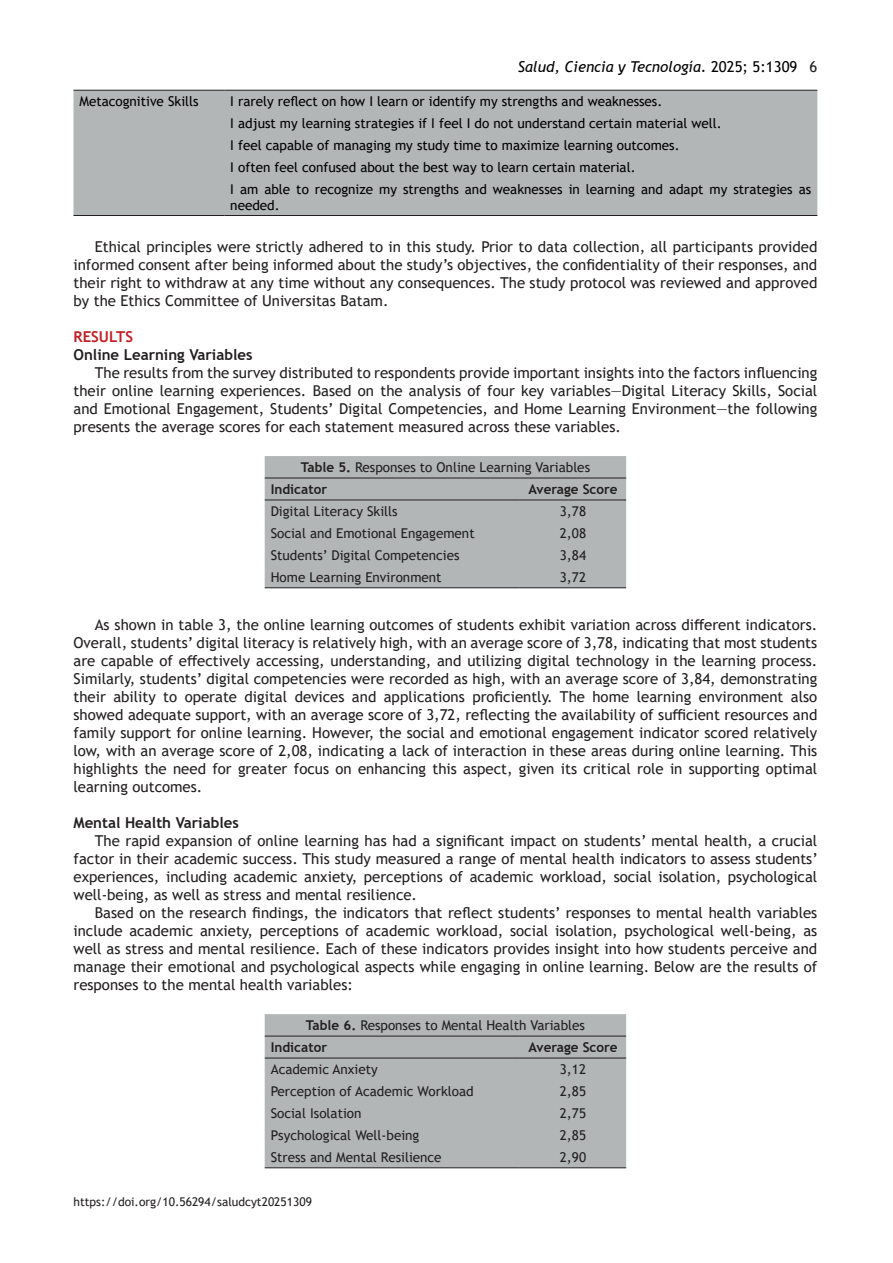
<style>
.page{position:relative;width:893px;height:1263px;background:#fff}
.page>*{position:absolute;margin:0;border:0;box-sizing:border-box;transform-origin:0 0}
.t1{font:15px/18px "Trebuchet MS";color:#231f20;text-align:justify}
.t2{font:700 15px "Trebuchet MS";color:#231f20}
.t3{font:italic 15px "Trebuchet MS";color:#000}
.t4{font:700 15px "Trebuchet MS";color:#c22025}
.t5{font:13.5px/15.6px "Trebuchet MS";color:#000001}
.t6{font:13.5px "Trebuchet MS";color:#231f20}
.t7{font:700 13.5px "Trebuchet MS";color:#231f20}
.t8{font:12px "Trebuchet MS";color:#231f20}
.s1{font-style:normal}
.s2{font-style:normal;color:#231f20}
.s3{font-weight:700}
</style>
<div class="page">
<div style="left:74px;top:91px;width:743px;height:124px;background:#b2b6b6"></div>
<hr style="left:74px;top:90px;width:150px;height:1px;background:#231f20">
<hr style="left:224px;top:90px;width:593px;height:1px;background:#231f20">
<hr style="left:74px;top:215px;width:150px;height:1px;background:#231f20">
<hr style="left:224px;top:215px;width:593px;height:1px;background:#231f20">
<div style="left:265px;top:456px;width:361px;height:131px;background:#b2b6b6"></div>
<hr style="left:265px;top:478px;width:255px;height:1px;background:#231f20">
<hr style="left:520px;top:478px;width:106px;height:1px;background:#231f20">
<hr style="left:265px;top:500px;width:255px;height:1px;background:#231f20">
<hr style="left:520px;top:500px;width:106px;height:1px;background:#231f20">
<hr style="left:265px;top:587px;width:255px;height:1px;background:#231f20">
<hr style="left:520px;top:587px;width:106px;height:1px;background:#231f20">
<div style="left:265px;top:1014px;width:361px;height:153px;background:#b2b6b6"></div>
<hr style="left:265px;top:1036px;width:255px;height:1px;background:#231f20">
<hr style="left:520px;top:1036px;width:106px;height:1px;background:#231f20">
<hr style="left:265px;top:1058px;width:255px;height:1px;background:#231f20">
<hr style="left:520px;top:1058px;width:106px;height:1px;background:#231f20">
<hr style="left:265px;top:1167px;width:255px;height:1px;background:#231f20">
<hr style="left:520px;top:1167px;width:106px;height:1px;background:#231f20">
<p class="t3" style="left:518px;top:58px;width:301px">Salud, Ciencia y Tecnología. <span class="s1">2025; 5:1309</span> <span class="s2">6</span></p>
<p class="t5" style="left:80px;top:93px;width:121px">Metacognitive Skills</p>
<p class="t5" style="left:230px;top:93px;width:434px">I rarely reflect on how I learn or identify my strengths and weaknesses.</p>
<p class="t5" style="left:230px;top:115px;width:493px">I adjust my learning strategies if I feel I do not understand certain material well.</p>
<p class="t5" style="left:230px;top:137px;width:451px">I feel capable of managing my study time to maximize learning outcomes.</p>
<p class="t5" style="left:230px;top:159px;width:407px">I often feel confused about the best way to learn certain material.</p>
<p class="t5" style="left:230px;top:181px;width:582px">I am able to recognize my strengths and weaknesses in learning and adapt my strategies as needed.</p>
<p class="t1" style="left:74px;top:238px;width:745px;text-indent:21px">Ethical principles were strictly adhered to in this study. Prior to data collection, all participants provided informed consent after being informed about the study’s objectives, the confidentiality of their responses, and their right to withdraw at any time without any consequences. The study protocol was reviewed and approved by the Ethics Committee of Universitas Batam.</p>
<p class="t4" style="left:74px;top:327px;width:61px">RESULTS</p>
<p class="t2" style="left:74px;top:345px;width:181px">Online Learning Variables</p>
<p class="t1" style="left:74px;top:364px;width:745px;text-indent:21px">The results from the survey distributed to respondents provide important insights into the factors influencing their online learning experiences. Based on the analysis of four key variables—Digital Literacy Skills, Social and Emotional Engagement, Students’ Digital Competencies, and Home Learning Environment—the following presents the average scores for each statement measured across these variables.</p>
<p class="t6" style="left:301px;top:459px;width:291px"><span class="s3">Table 5.</span> Responses to Online Learning Variables</p>
<p class="t7" style="left:271px;top:481px;width:58px">Indicator</p>
<p class="t7" style="left:528px;top:481px;width:91px">Average Score</p>
<p class="t6" style="left:271px;top:503px;width:128px">Digital Literacy Skills</p>
<p class="t6" style="left:560px;top:503px;width:28px">3,78</p>
<p class="t6" style="left:271px;top:525px;width:205px">Social and Emotional Engagement</p>
<p class="t6" style="left:560px;top:525px;width:28px">2,08</p>
<p class="t6" style="left:271px;top:546px;width:190px">Students’ Digital Competencies</p>
<p class="t6" style="left:560px;top:546px;width:28px">3,84</p>
<p class="t6" style="left:271px;top:568px;width:172px">Home Learning Environment</p>
<p class="t6" style="left:560px;top:568px;width:28px">3,72</p>
<p class="t1" style="left:74px;top:616px;width:745px;text-indent:21px">As shown in table 3, the online learning outcomes of students exhibit variation across different indicators.<br>Overall, students’ digital literacy is relatively high, with an average score of 3,78, indicating that most students are capable of effectively accessing, understanding, and utilizing digital technology in the learning process.<br>Similarly, students’ digital competencies were recorded as high, with an average score of 3,84, demonstrating their ability to operate digital devices and applications proficiently. The home learning environment also showed adequate support, with an average score of 3,72, reflecting the availability of sufficient resources and family support for online learning. However, the social and emotional engagement indicator scored relatively low, with an average score of 2,08, indicating a lack of interaction in these areas during online learning. This highlights the need for greater focus on enhancing this aspect, given its critical role in supporting optimal learning outcomes.</p>
<p class="t2" style="left:74px;top:813px;width:167px">Mental Health Variables</p>
<p class="t1" style="left:74px;top:832px;width:746px;text-indent:21px">The rapid expansion of online learning has had a significant impact on students’ mental health, a crucial factor in their academic success. This study measured a range of mental health indicators to assess students’ experiences, including academic anxiety, perceptions of academic workload, social isolation, psychological well-being, as well as stress and mental resilience.</p>
<p class="t1" style="left:74px;top:904px;width:745px;text-indent:21px">Based on the research findings, the indicators that reflect students’ responses to mental health variables include academic anxiety, perceptions of academic workload, social isolation, psychological well-being, as well as stress and mental resilience. Each of these indicators provides insight into how students perceive and manage their emotional and psychological aspects while engaging in online learning. Below are the results of responses to the mental health variables:</p>
<p class="t6" style="left:306px;top:1017px;width:281px"><span class="s3">Table 6.</span> Responses to Mental Health Variables</p>
<p class="t7" style="left:271px;top:1039px;width:58px">Indicator</p>
<p class="t7" style="left:528px;top:1039px;width:91px">Average Score</p>
<p class="t6" style="left:271px;top:1061px;width:108px">Academic Anxiety</p>
<p class="t6" style="left:560px;top:1061px;width:28px">3,12</p>
<p class="t6" style="left:271px;top:1083px;width:204px">Perception of Academic Workload</p>
<p class="t6" style="left:560px;top:1083px;width:28px">2,85</p>
<p class="t6" style="left:271px;top:1104px;width:92px">Social Isolation</p>
<p class="t6" style="left:560px;top:1104px;width:28px">2,75</p>
<p class="t6" style="left:271px;top:1126px;width:150px">Psychological Well-being</p>
<p class="t6" style="left:560px;top:1126px;width:28px">2,85</p>
<p class="t6" style="left:271px;top:1148px;width:172px">Stress and Mental Resilience</p>
<p class="t6" style="left:560px;top:1148px;width:28px">2,90</p>
<p class="t8" style="left:74px;top:1194px;width:240px">https://doi.org/10.56294/saludcyt20251309</p>
</div>
